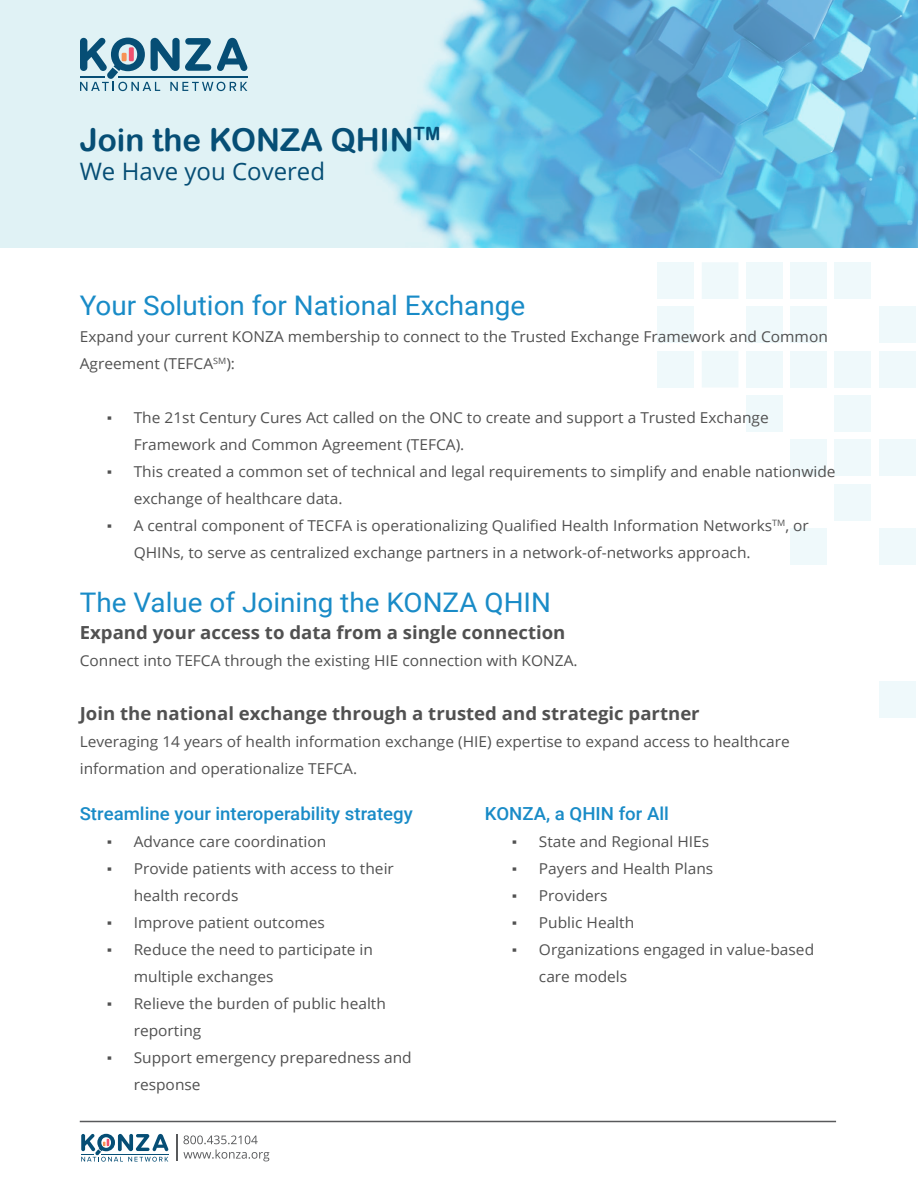
<style>
.page{position:relative;width:918px;height:1188px;background:#fff}
.page>*{position:absolute;margin:0;border:0;box-sizing:border-box;transform-origin:0 0}
.t1{font:31.5px "Arial Rounded MT Bold";color:#064e75}
.t2{font:27px "Roboto";color:#198bc7}
.t3{font:24px "Open Sans";color:#064e75}
.t4{font:700 18px "Open Sans";color:#515151}
.t5{font:500 18px "Roboto";color:#198bc7}
.t6{font:15px/27px "Open Sans";color:#515151}
.s1{font-family:"Times New Roman"}
</style>
<div class="page">
<hr style="left:80px;top:1121px;width:756px;height:1px;background:#58595b">
<hr style="left:176px;top:1134px;width:2px;height:27px;background:#58595b">
<svg style="left:183px;top:1135px;width:86px;height:26px"></svg>
<svg style="left:81px;top:1134px;width:87px;height:28px"></svg>
<hr style="left:101px;top:1154px;width:67px;height:1px;background:#064e75">
<div style="left:879px;top:307px;width:37px;height:36px;background:#eff9fb"></div>
<div style="left:658px;top:262px;width:36px;height:37px;background:#eff9fb"></div>
<div style="left:702px;top:262px;width:36px;height:37px;background:#eff9fb"></div>
<div style="left:746px;top:262px;width:37px;height:37px;background:#eff9fb"></div>
<div style="left:790px;top:262px;width:37px;height:37px;background:#eff9fb"></div>
<div style="left:835px;top:262px;width:36px;height:37px;background:#eff9fb"></div>
<div style="left:658px;top:307px;width:36px;height:36px;background:#eff9fb"></div>
<div style="left:746px;top:307px;width:37px;height:36px;background:#eff9fb"></div>
<div style="left:790px;top:307px;width:37px;height:36px;background:#eff9fb"></div>
<div style="left:879px;top:681px;width:37px;height:36px;background:#eff9fb"></div>
<div style="left:658px;top:351px;width:36px;height:37px;background:#eff9fb"></div>
<div style="left:702px;top:351px;width:36px;height:37px;background:#eff9fb"></div>
<div style="left:746px;top:351px;width:37px;height:37px;background:#eff9fb"></div>
<div style="left:790px;top:351px;width:37px;height:37px;background:#eff9fb"></div>
<div style="left:835px;top:351px;width:36px;height:37px;background:#eff9fb"></div>
<div style="left:879px;top:351px;width:37px;height:37px;background:#eff9fb"></div>
<div style="left:746px;top:395px;width:37px;height:37px;background:#eff9fb"></div>
<div style="left:835px;top:395px;width:36px;height:37px;background:#eff9fb"></div>
<div style="left:790px;top:439px;width:37px;height:37px;background:#eff9fb"></div>
<div style="left:835px;top:439px;width:36px;height:37px;background:#eff9fb"></div>
<div style="left:879px;top:439px;width:37px;height:37px;background:#eff9fb"></div>
<div style="left:835px;top:484px;width:36px;height:36px;background:#eff9fb"></div>
<div style="left:790px;top:528px;width:37px;height:37px;background:#eff9fb"></div>
<div style="left:879px;top:528px;width:37px;height:37px;background:#eff9fb"></div>
<svg style="left:0;top:0;width:918px;height:248px;background:#99cfe6"></svg>
<svg style="left:80px;top:38px;width:167px;height:53px;background:#8aafc0"></svg>
<hr style="left:118px;top:76px;width:129px;height:1px;background:#064e75">
<h1 class="t1" style="left:80px;top:121px;width:362px">Join the KONZA QHIN<sup>TM</sup></h1>
<h3 class="t3" style="left:80px;top:154px;width:247px">We Have you Covered</h3>
<h2 class="t2" style="left:80px;top:287px;width:447px">Your Solution for National Exchange</h2>
<p class="t6" style="left:80px;top:323px;width:750px">Expand your current KONZA membership to connect to the Trusted Exchange Framework and Common<br>Agreement (TEFCA<sup>SM</sup>):</p>
<p class="t6" style="left:134px;top:404px;width:637px;text-indent:-27px"><span class="s1">▪</span> The 21st Century Cures Act called on the ONC to create and support a Trusted Exchange<br>Framework and Common Agreement (TEFCA).</p>
<p class="t6" style="left:134px;top:458px;width:703px;text-indent:-27px"><span class="s1">▪</span> This created a common set of technical and legal requirements to simplify and enable nationwide exchange of healthcare data.</p>
<p class="t6" style="left:134px;top:512px;width:677px;text-indent:-27px"><span class="s1">▪</span> A central component of TECFA is operationalizing Qualified Health Information Networks<sup>TM</sup>, or<br>QHINs, to serve as centralized exchange partners in a network-of-networks approach.</p>
<h2 class="t2" style="left:80px;top:584px;width:473px">The Value of Joining the KONZA QHIN</h2>
<p class="t4" style="left:80px;top:620px;width:487px">Expand your access to data from a single connection</p>
<p class="t6" style="left:80px;top:647px;width:499px">Connect into TEFCA through the existing HIE connection with KONZA.</p>
<p class="t4" style="left:80px;top:701px;width:622px">Join the national exchange through a trusted and strategic partner</p>
<p class="t6" style="left:80px;top:728px;width:712px">Leveraging 14 years of health information exchange (HIE) expertise to expand access to healthcare information and operationalize TEFCA.</p>
<p class="t5" style="left:80px;top:801px;width:335px">Streamline your interoperability strategy</p>
<p class="t6" style="left:107px;top:828px;width:221px"><span class="s1">▪</span> Advance care coordination</p>
<p class="t6" style="left:134px;top:855px;width:262px;text-indent:-27px"><span class="s1">▪</span> Provide patients with access to their health records</p>
<p class="t6" style="left:107px;top:909px;width:220px"><span class="s1">▪</span> Improve patient outcomes</p>
<p class="t6" style="left:134px;top:936px;width:241px;text-indent:-27px"><span class="s1">▪</span> Reduce the need to participate in multiple exchanges</p>
<p class="t6" style="left:134px;top:990px;width:254px;text-indent:-27px"><span class="s1">▪</span> Relieve the burden of public health reporting</p>
<p class="t6" style="left:134px;top:1044px;width:280px;text-indent:-27px"><span class="s1">▪</span> Support emergency preparedness and response</p>
<p class="t5" style="left:485px;top:801px;width:185px">KONZA, a QHIN for All</p>
<p class="t6" style="left:512px;top:828px;width:199px"><span class="s1">▪</span> State and Regional HIEs</p>
<p class="t6" style="left:512px;top:855px;width:203px"><span class="s1">▪</span> Payers and Health Plans</p>
<p class="t6" style="left:512px;top:882px;width:97px"><span class="s1">▪</span> Providers</p>
<p class="t6" style="left:512px;top:909px;width:124px"><span class="s1">▪</span> Public Health</p>
<p class="t6" style="left:539px;top:936px;width:277px;text-indent:-27px"><span class="s1">▪</span> Organizations engaged in value-based care models</p>
</div>
